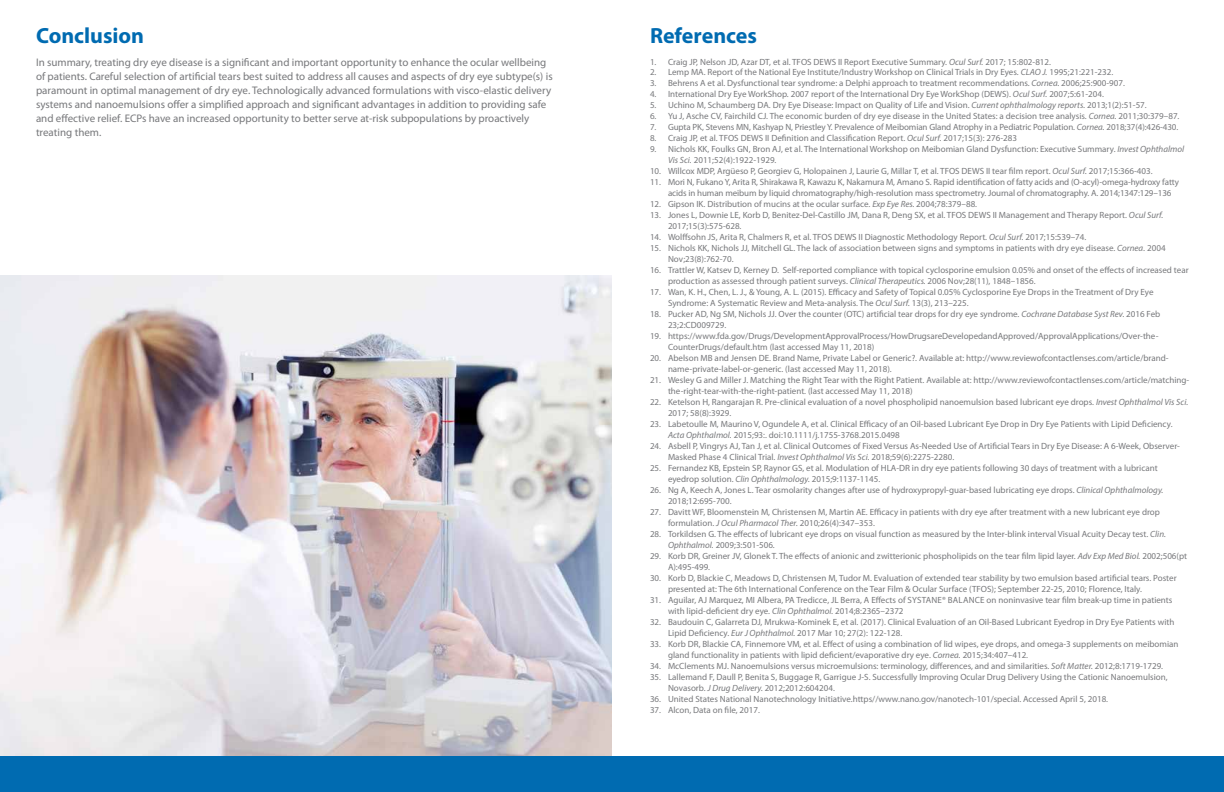
<style>
.page{position:relative;width:1224px;height:792px;background:#fff}
.page>*{position:absolute;margin:0;border:0;box-sizing:border-box;transform-origin:0 0}
.t1{font:700 22px "Myriad Pro";color:#006bb1}
.t2{font:11px/14px "Myriad Pro";color:#77787b}
.t3{font:9px/11px "Myriad Pro";color:#77787b}
.s1{font-style:italic}
</style>
<div class="page">
<img style="left:0;top:275px;width:612px;height:481px">
<div style="left:0;top:756px;width:1224px;height:36px;background:#006bb1"></div>
<h1 class="t1" style="left:36px;top:21px;width:110px">Conclusion</h1>
<p class="t2" style="left:36px;top:55px;width:518px">In summary, treating dry eye disease is a significant and important opportunity to enhance the ocular wellbeing of patients. Careful selection of artificial tears best suited to address all causes and aspects of dry eye subtype(s) is paramount in optimal management of dry eye. Technologically advanced formulations with visco-elastic delivery systems and nanoemulsions offer a simplified approach and significant advantages in addition to providing safe and effective relief. ECPs have an increased opportunity to better serve at-risk subpopulations by proactively treating them.</p>
<h1 class="t1" style="left:650px;top:21px;width:109px">References</h1>
<p class="t3" style="left:650px;top:56px;width:403px">1. Craig JP, Nelson JD, Azar DT, et al. TFOS DEWS II Report Executive Summary. <span class="s1">Ocul Surf.</span> 2017; 15:802-812.</p>
<p class="t3" style="left:650px;top:67px;width:465px">2. Lemp MA. Report of the National Eye Institute/Industry Workshop on Clinical Trials in Dry Eyes. <span class="s1">CLAO J.</span> 1995;21:221-232.</p>
<p class="t3" style="left:650px;top:78px;width:477px">3. Behrens A et al. Dysfunctional tear syndrome: a Delphi approach to treatment recommendations. <span class="s1">Cornea.</span> 2006;25:900-907.</p>
<p class="t3" style="left:650px;top:89px;width:455px">4. International Dry Eye WorkShop. 2007 report of the International Dry Eye WorkShop (DEWS). <span class="s1">Ocul Surf.</span> 2007;5:61-204.</p>
<p class="t3" style="left:650px;top:100px;width:498px">5. Uchino M, Schaumberg DA. Dry Eye Disease: Impact on Quality of Life and Vision. <span class="s1">Current ophthalmology reports.</span> 2013;1(2):51-57.</p>
<p class="t3" style="left:650px;top:111px;width:531px">6. Yu J, Asche CV, Fairchild CJ. The economic burden of dry eye disease in the United States: a decision tree analysis. <span class="s1">Cornea.</span> 2011;30:379–87.</p>
<p class="t3" style="left:650px;top:122px;width:530px">7. Gupta PK, Stevens MN, Kashyap N, Priestley Y. Prevalence of Meibomian Gland Atrophy in a Pediatric Population. <span class="s1">Cornea.</span> 2018;37(4):426-430.</p>
<p class="t3" style="left:650px;top:133px;width:369px">8. Craig JP, et al. TFOS DEWS II Definition and Classification Report. <span class="s1">Ocul Surf.</span> 2017;15(3): 276-283</p>
<p class="t3" style="left:668px;top:144px;width:518px;text-indent:-18px">9. Nichols KK, Foulks GN, Bron AJ, et al. The International Workshop on Meibomian Gland Dysfunction: Executive Summary. <span class="s1">Invest Ophthalmol<br>Vis Sci.</span> 2011;52(4):1922-1929.</p>
<p class="t3" style="left:650px;top:166px;width:504px">10. Willcox MDP, Argüeso P, Georgiev G, Holopainen J, Laurie G, Millar T, et al. TFOS DEWS II tear film report. <span class="s1">Ocul Surf.</span> 2017;15:366-403.</p>
<p class="t3" style="left:668px;top:177px;width:513px;text-indent:-18px">11. Mori N, Fukano Y, Arita R, Shirakawa R, Kawazu K, Nakamura M, Amano S. Rapid identification of fatty acids and (O-acyl)-omega-hydroxy fatty acids in human meibum by liquid chromatography/high-resolution mass spectrometry. Journal of chromatography. A. 2014;1347:129–136</p>
<p class="t3" style="left:650px;top:199px;width:329px">12. Gipson IK. Distribution of mucins at the ocular surface. <span class="s1">Exp Eye Res.</span> 2004;78:379–88.</p>
<p class="t3" style="left:668px;top:210px;width:497px;text-indent:-18px">13. Jones L, Downie LE, Korb D, Benitez-Del-Castillo JM, Dana R, Deng SX, et al. TFOS DEWS II Management and Therapy Report. <span class="s1">Ocul Surf.<br></span>2017;15(3):575-628.</p>
<p class="t3" style="left:650px;top:232px;width:438px">14. Wolffsohn JS, Arita R, Chalmers R, et al. TFOS DEWS II Diagnostic Methodology Report. <span class="s1">Ocul Surf.</span> 2017;15:539–74.</p>
<p class="t3" style="left:668px;top:243px;width:499px;text-indent:-18px">15. Nichols KK, Nichols JJ, Mitchell GL. The lack of association between signs and symptoms in patients with dry eye disease. <span class="s1">Cornea.</span> 2004<br>Nov;23(8):762-70.</p>
<p class="t3" style="left:668px;top:265px;width:522px;text-indent:-18px">16. Trattler W, Katsev D, Kerney D. Self-reported compliance with topical cyclosporine emulsion 0.05% and onset of the effects of increased tear production as assessed through patient surveys. <span class="s1">Clinical Therapeutics.</span> 2006 Nov;28(11), 1848–1856.</p>
<p class="t3" style="left:668px;top:287px;width:487px;text-indent:-18px">17. Wan, K. H., Chen, L. J., &amp; Young, A. L. (2015). Efficacy and Safety of Topical 0.05% Cyclosporine Eye Drops in the Treatment of Dry Eye<br>Syndrome: A Systematic Review and Meta-analysis. The <span class="s1">Ocul Surf.</span> 13(3), 213–225.</p>
<p class="t3" style="left:668px;top:309px;width:494px;text-indent:-18px">18. Pucker AD, Ng SM, Nichols JJ. Over the counter (OTC) artificial tear drops for dry eye syndrome. <span class="s1">Cochrane Database Syst Rev.</span> 2016 Feb<br>23;2:CD009729.</p>
<p class="t3" style="left:668px;top:331px;width:492px;text-indent:-18px">19. https://www.fda.gov/Drugs/DevelopmentApprovalProcess/HowDrugsareDevelopedandApproved/ApprovalApplications/Over-the-<br>CounterDrugs/default.htm (last accessed May 11, 2018)</p>
<p class="t3" style="left:668px;top:353px;width:502px;text-indent:-18px">20. Abelson MB and Jensen DE. Brand Name, Private Label or Generic?. Available at: http://www.reviewofcontactlenses.com/article/brand&shy;name-private-label-or-generic. (last accessed May 11, 2018).</p>
<p class="t3" style="left:668px;top:375px;width:523px;text-indent:-18px">21. Wesley G and Miller J. Matching the Right Tear with the Right Patient. Available at: http://www.reviewofcontactlenses.com/article/matching&shy;the-right-tear-with-the-right-patient. (last accessed May 11, 2018)</p>
<p class="t3" style="left:668px;top:397px;width:522px;text-indent:-18px">22. Ketelson H, Rangarajan R. Pre-clinical evaluation of a novel phospholipid nanoemulsion based lubricant eye drops. <span class="s1">Invest Ophthalmol Vis Sci.<br></span>2017; 58(8):3929.</p>
<p class="t3" style="left:668px;top:419px;width:506px;text-indent:-18px">23. Labetoulle M, Maurino V, Ogundele A, et al. Clinical Efficacy of an Oil‐based Lubricant Eye Drop in Dry Eye Patients with Lipid Deficiency.<br><span class="s1">Acta Ophthalmol.</span> 2015;93:. doi:10.1111/j.1755-3768.2015.0498</p>
<p class="t3" style="left:668px;top:441px;width:514px;text-indent:-18px">24. Asbell P, Vingrys AJ, Tan J, et al. Clinical Outcomes of Fixed Versus As-Needed Use of Artificial Tears in Dry Eye Disease: A 6-Week, Observer-<br>Masked Phase 4 Clinical Trial. <span class="s1">Invest Ophthalmol Vis Sci.</span> 2018;59(6):2275-2280.</p>
<p class="t3" style="left:668px;top:463px;width:491px;text-indent:-18px">25. Fernandez KB, Epstein SP, Raynor GS, et al. Modulation of HLA-DR in dry eye patients following 30 days of treatment with a lubricant eyedrop solution. <span class="s1">Clin Ophthalmology.</span> 2015;9:1137-1145.</p>
<p class="t3" style="left:668px;top:485px;width:497px;text-indent:-18px">26. Ng A, Keech A, Jones L. Tear osmolarity changes after use of hydroxypropyl-guar-based lubricating eye drops. <span class="s1">Clinical Ophthalmology.<br></span>2018;12:695-700.</p>
<p class="t3" style="left:668px;top:507px;width:494px;text-indent:-18px">27. Davitt WF, Bloomenstein M, Christensen M, Martin AE. Efficacy in patients with dry eye after treatment with a new lubricant eye drop formulation. <span class="s1">J Ocul Pharmacol Ther.</span> 2010;26(4):347–353.</p>
<p class="t3" style="left:668px;top:529px;width:500px;text-indent:-18px">28. Torkildsen G. The effects of lubricant eye drops on visual function as measured by the Inter-blink interval Visual Acuity Decay test. <span class="s1">Clin.<br>Ophthalmol.</span> 2009;3:501-506.</p>
<p class="t3" style="left:668px;top:551px;width:521px;text-indent:-18px">29. Korb DR, Greiner JV, Glonek T. The effects of anionic and zwitterionic phospholipids on the tear film lipid layer. <span class="s1">Adv Exp Med Biol.</span> 2002;506(pt<br>A):495-499.</p>
<p class="t3" style="left:668px;top:573px;width:510px;text-indent:-18px">30. Korb D, Blackie C, Meadows D, Christensen M, Tudor M. Evaluation of extended tear stability by two emulsion based artificial tears. Poster presented at: The 6th International Conference on the Tear Film &amp; Ocular Surface (TFOS); September 22-25, 2010; Florence, Italy.</p>
<p class="t3" style="left:668px;top:595px;width:506px;text-indent:-18px">31. Aguilar, AJ Marquez, MI Albera, PA Tredicce, JL Berra, A Effects of SYSTANE® BALANCE on noninvasive tear film break-up time in patients with lipid-deficient dry eye. <span class="s1">Clin Ophthalmol.</span> 2014;8:2365–2372</p>
<p class="t3" style="left:668px;top:617px;width:508px;text-indent:-18px">32. Baudouin C, Galarreta DJ, Mrukwa-Kominek E, et al. (2017). Clinical Evaluation of an Oil-Based Lubricant Eyedrop in Dry Eye Patients with<br>Lipid Deficiency. <span class="s1">Eur J Ophthalmol.</span> 2017 Mar 10; 27(2): 122-128.</p>
<p class="t3" style="left:668px;top:639px;width:512px;text-indent:-18px">33. Korb DR, Blackie CA, Finnemore VM, et al. Effect of using a combination of lid wipes, eye drops, and omega-3 supplements on meibomian gland functionality in patients with lipid deficient/evaporative dry eye. <span class="s1">Cornea.</span> 2015;34:407–412.</p>
<p class="t3" style="left:650px;top:661px;width:515px">34. McClements MJ. Nanoemulsions versus microemulsions: terminology, differences, and and similarities. <span class="s1">Soft Matter.</span> 2012;8:1719-1729.</p>
<p class="t3" style="left:668px;top:672px;width:501px;text-indent:-18px">35. Lallemand F, Daull P, Benita S, Buggage R, Garrigue J-S. Successfully Improving Ocular Drug Delivery Using the Cationic Nanoemulsion,<br>Novasorb. <span class="s1">J Drug Delivery.</span> 2012;2012:604204.</p>
<p class="t3" style="left:650px;top:694px;width:460px">36. United States National Nanotechnology Initiative.https//www.nano.gov/nanotech-101/special. Accessed April 5, 2018.</p>
<p class="t3" style="left:650px;top:705px;width:111px">37. Alcon, Data on file, 2017.</p>
</div>
